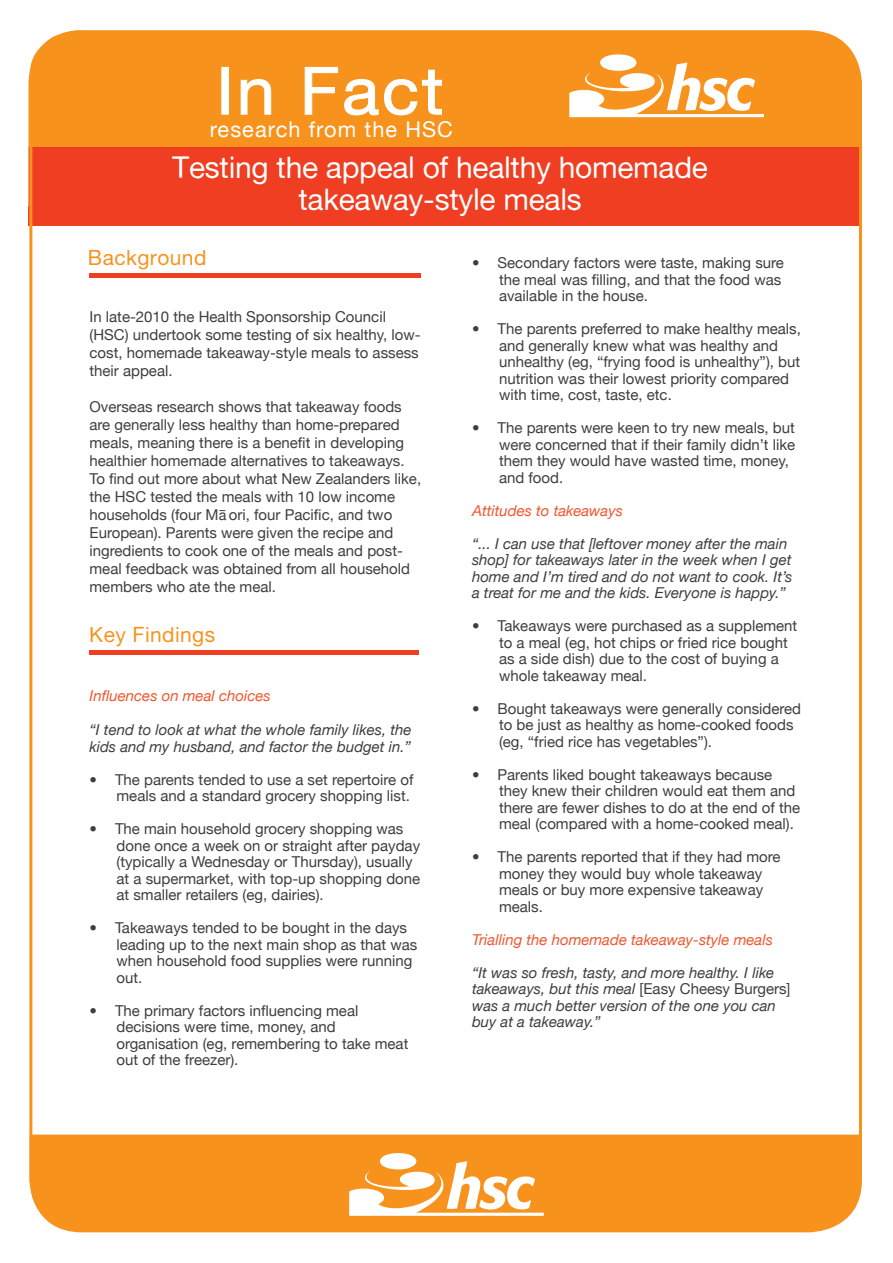
<style>
.page{position:relative;width:893px;height:1263px;background:#fff}
.page>*{position:absolute;margin:0;border:0;box-sizing:border-box;transform-origin:0 0}
.t1{font:65.55px "Helvetica Neue";letter-spacing:.04em;color:#fff;scale:1.05 1}
.t2{font:30px/31.5px "Alte Haas Grotesk";letter-spacing:-.01em;color:#fff;text-align:center}
.t3{font:21.75px "Helvetica Neue";letter-spacing:.05em;color:#fff}
.body{font:21px "Alte Haas Grotesk";letter-spacing:.02em;color:#f7931d}
.body-2{font:15px/16.5px "Helvetica Neue";color:#3e3e3f}
.body-3{font:italic 15px/16.5px "Helvetica Neue";color:#3e3e3f}
.body-4{font:italic 15px "Helvetica Neue";color:#f0562f}
.s1{font-size:14.25px}
.s2{font-style:normal}
</style>
<div class="page">
<div style="left:29px;top:147px;width:830px;height:78px;background:#ef3e22"></div>
<div style="left:80px;top:30px;width:728px;height:117px;background:#f7931d"></div>
<div style="left:81px;top:1134px;width:728px;height:94px;background:#f7931d"></div>
<svg style="left:28px;top:30px;width:52px;height:177px"></svg>
<svg style="left:569px;top:54px;width:195px;height:63px"></svg>
<svg style="left:33px;top:1134px;width:48px;height:97px;background:#f79b2f"></svg>
<svg style="left:809px;top:1134px;width:53px;height:99px;background:#f79f37"></svg>
<svg style="left:808px;top:30px;width:50px;height:117px;background:#f79b2d"></svg>
<div style="left:89px;top:273px;width:331px;height:5px;background:#ef3e22"></div>
<div style="left:221px;top:67px;width:8px;height:48px;border:1px solid #fff"></div>
<svg style="left:240px;top:79px;width:31px;height:36px"></svg>
<svg style="left:304px;top:67px;width:34px;height:48px;background:#f7a038"></svg>
<svg style="left:344px;top:69px;width:98px;height:47px;background:#f79f37"></svg>
<div style="left:89px;top:650px;width:330px;height:5px;background:#ef3e22"></div>
<svg style="left:349px;top:1153px;width:195px;height:63px"></svg>
<p class="t1" style="left:216px;top:52px;width:218px">In Fact</p>
<p class="t3" style="left:210px;top:116px;width:245px">research from the HSC</p>
<p class="t2" style="left:172px;top:152px;width:537px">Testing the appeal of healthy homemade takeaway-style meals</p>
<p class="body" style="left:88px;top:245px;width:120px">Background</p>
<p class="body-2" style="left:90px;top:307px;width:333px;line-height:18px">In late-2010 the Health Sponsorship Council (HSC) undertook some testing of six healthy, low&shy;cost, homemade takeaway-style meals to assess their appeal.</p>
<p class="body-2" style="left:90px;top:397px;width:333px;line-height:18px">Overseas research shows that takeaway foods are generally less healthy than home-prepared meals, meaning there is a benefit in developing healthier homemade alternatives to takeaways.<br>To find out more about what New Zealanders like, the HSC tested the meals with 10 low income households (four M<span class="s1">a</span> ori, four Pacific, and two European). Parents were given the recipe and ingredients to cook one of the meals and post&shy;meal feedback was obtained from all household members who ate the meal.</p>
<p class="body" style="left:89px;top:622px;width:127px">Key Findings</p>
<p class="body-4" style="left:90px;top:686px;width:183px">Influences on meal choices</p>
<p class="body-3" style="left:90px;top:721px;width:323px">“I tend to look at what the whole family likes, the kids and my husband, and factor the budget in.”</p>
<p class="body-2" style="left:90px;top:771px;width:325px;text-align:right">• The parents tended to use a set repertoire of meals and a standard grocery shopping list.</p>
<p class="body-2" style="left:117px;top:820px;width:305px;text-indent:-27px">• The main household grocery shopping was done once a week on or straight after payday (typically a Wednesday or Thursday), usually at a supermarket, with top-up shopping done at smaller retailers (eg, dairies).</p>
<p class="body-2" style="left:117px;top:919px;width:302px;text-indent:-27px">• Takeaways tended to be bought in the days leading up to the next main shop as that was when household food supplies were running out.</p>
<p class="body-2" style="left:117px;top:1002px;width:293px;text-indent:-27px">• The primary factors influencing meal decisions were time, money, and organisation (eg, remembering to take meat out of the freezer).</p>
<p class="body-2" style="left:499px;top:255px;width:286px;text-indent:-27px">• Secondary factors were taste, making sure the meal was filling, and that the food was available in the house.</p>
<p class="body-2" style="left:499px;top:321px;width:303px;text-indent:-27px">• The parents preferred to make healthy meals, and generally knew what was healthy and unhealthy (eg, “frying food is unhealthy”), but nutrition was their lowest priority compared with time, cost, taste, etc.</p>
<p class="body-2" style="left:499px;top:420px;width:298px;text-indent:-27px">• The parents were keen to try new meals, but were concerned that if their family didn’t like them they would have wasted time, money, and food.</p>
<p class="body-4" style="left:472px;top:501px;width:152px">Attitudes to takeaways</p>
<p class="body-3" style="left:472px;top:535px;width:322px">“... I can use that [leftover money after the main shop] for takeaways later in the week when I get home and I’m tired and do not want to cook. It’s a treat for me and the kids. Everyone is happy.”</p>
<p class="body-2" style="left:499px;top:618px;width:300px;text-indent:-27px">• Takeaways were purchased as a supplement to a meal (eg, hot chips or fried rice bought as a side dish) due to the cost of buying a whole takeaway meal.</p>
<p class="body-2" style="left:499px;top:700px;width:304px;text-indent:-27px">• Bought takeaways were generally considered to be just as healthy as home-cooked foods (eg, “fried rice has vegetables”).</p>
<p class="body-2" style="left:499px;top:766px;width:303px;text-indent:-27px">• Parents liked bought takeaways because they knew their children would eat them and there are fewer dishes to do at the end of the meal (compared with a home-cooked meal).</p>
<p class="body-2" style="left:499px;top:849px;width:283px;text-indent:-27px">• The parents reported that if they had more money they would buy whole takeaway meals or buy more expensive takeaway meals.</p>
<p class="body-4" style="left:472px;top:930px;width:302px">Trialling the homemade takeaway-style meals</p>
<p class="body-3" style="left:472px;top:964px;width:320px">“It was so fresh, tasty, and more healthy. I like takeaways, but this meal <span class="s2">[Easy Cheesy Burgers] </span>was a much better version of the one you can buy at a takeaway.”</p>
</div>
